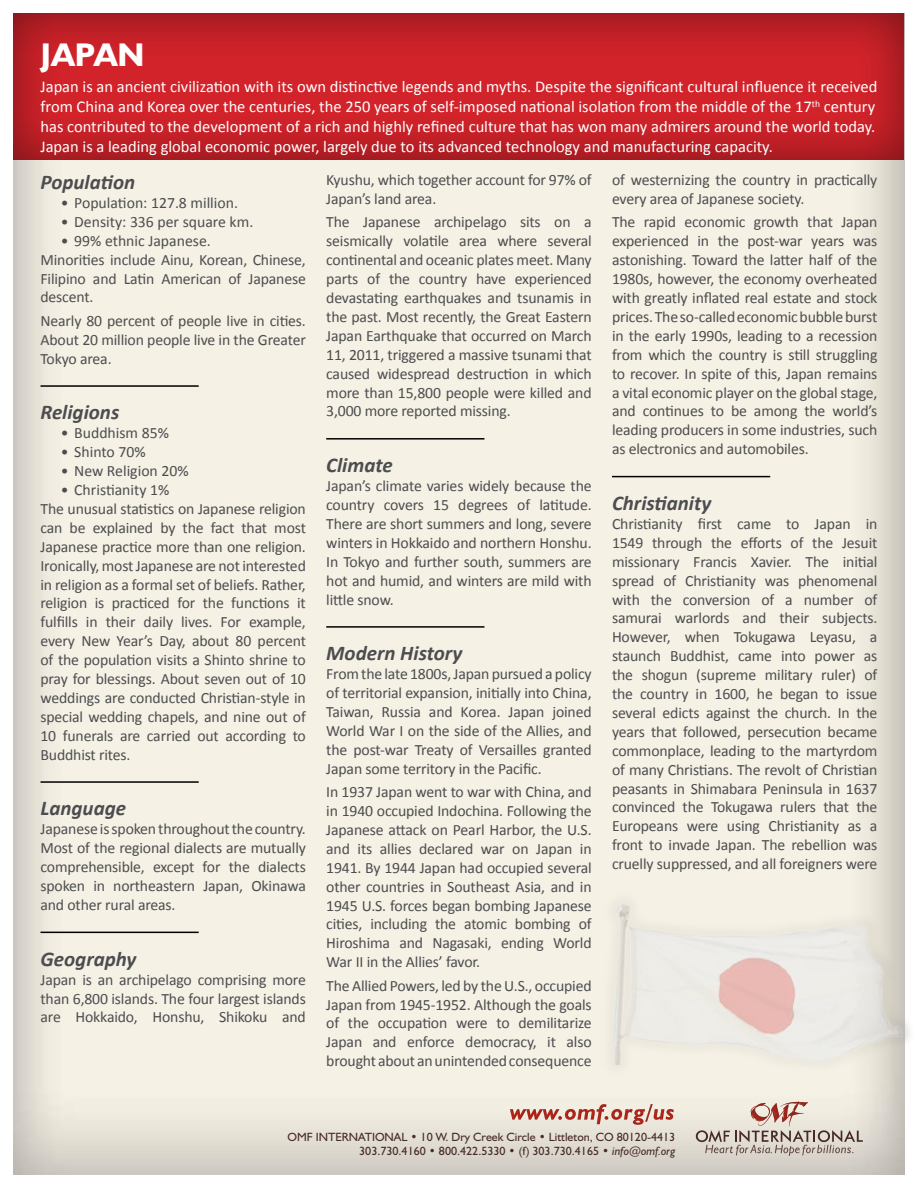
<style>
.page{position:relative;width:918px;height:1188px;background:#fff}
.page>*{position:absolute;margin:0;border:0;box-sizing:border-box;transform-origin:0 0}
.t1{font:700 33px "Humanist 521 BT";color:#fff}
.t2{font:italic 700 21px "Calibri";color:#4d4d4f}
.t3{font:16.5px/19.8px "Calibri";color:#fff}
.t4{font:15.75px/18.9px "Calibri";letter-spacing:-.01em;color:#4d4d4f;text-align:justify}
.t5{font:12px/14.4px "Humanist 521 BT";color:#472a2b;text-align:right}
.s1{font-style:italic}
</style>
<div class="page">
<svg style="left:696px;top:1101px;width:167px;height:55px"></svg>
<svg style="left:510px;top:1104px;width:164px;height:21px"></svg>
<div style="left:12px;top:13px;width:894px;height:149px;background:#000;opacity:.46"></div>
<div style="left:600px;top:889px;width:317px;height:190px;background:#000;opacity:.15"></div>
<img style="left:614px;top:902px;width:289px;height:163px">
<hr style="left:40px;top:385px;width:159px;height:2px;background:#000">
<hr style="left:40px;top:781px;width:159px;height:2px;background:#000">
<hr style="left:40px;top:932px;width:159px;height:1px;background:#000">
<hr style="left:326px;top:438px;width:158px;height:2px;background:#000">
<hr style="left:326px;top:626px;width:158px;height:2px;background:#000">
<hr style="left:612px;top:476px;width:158px;height:1px;background:#000">
<h1 class="t1" style="left:40px;top:34px;width:106px">JAPAN</h1>
<p class="t3" style="left:40px;top:77px;width:838px">Japan is an ancient civilization with its own distinctive legends and myths. Despite the significant cultural influence it received from China and Korea over the centuries, the 250 years of self-imposed national isolation from the middle of the 17<sup>th</sup> century has contributed to the development of a rich and highly refined culture that has won many admirers around the world today.<br>Japan is a leading global economic power, largely due to its advanced technology and manufacturing capacity.</p>
<h2 class="t2" style="left:40px;top:169px;width:96px">Population</h2>
<p class="t4" style="left:61px;top:193px;width:179px">• Population: 127.8 million.</p>
<p class="t4" style="left:61px;top:212px;width:194px">• Density: 336 per square km.</p>
<p class="t4" style="left:40px;top:231px;width:267px;text-align:left;text-indent:20px">• 99% ethnic Japanese.<br>Minorities include Ainu, Korean, Chinese,<br>Filipino and Latin American of Japanese descent.</p>
<p class="t4" style="left:40px;top:311px;width:267px">Nearly 80 percent of people live in cities.<br>About 20 million people live in the Greater Tokyo area.</p>
<h2 class="t2" style="left:40px;top:399px;width:80px">Religions</h2>
<p class="t4" style="left:61px;top:424px;width:110px">• Buddhism 85%</p>
<p class="t4" style="left:61px;top:443px;width:86px">• Shinto 70%</p>
<p class="t4" style="left:61px;top:462px;width:129px">• New Religion 20%</p>
<p class="t4" style="left:40px;top:480px;width:267px;text-align:left;text-indent:20px">• Christianity 1%<br>The unusual statistics on Japanese religion can be explained by the fact that most Japanese practice more than one religion.<br>Ironically, most Japanese are not interested in religion as a formal set of beliefs. Rather, religion is practiced for the functions it fulfills in their daily lives. For example, every New Year’s Day, about 80 percent of the population visits a Shinto shrine to pray for blessings. About seven out of 10 weddings are conducted Christian-style in special wedding chapels, and nine out of 10 funerals are carried out according to Buddhist rites.</p>
<p class="t4" style="left:326px;top:171px;width:267px">Kyushu, which together account for 97% of<br>Japan’s land area.</p>
<p class="t4" style="left:326px;top:213px;width:267px">The Japanese archipelago sits on a seismically volatile area where several continental and oceanic plates meet. Many parts of the country have experienced devastating earthquakes and tsunamis in the past. Most recently, the Great Eastern Japan Earthquake that occurred on March 11, 2011, triggered a massive tsunami that caused widespread destruction in which more than 15,800 people were killed and 3,000 more reported missing.</p>
<h2 class="t2" style="left:326px;top:452px;width:68px">Climate</h2>
<p class="t4" style="left:326px;top:477px;width:267px">Japan’s climate varies widely because the country covers 15 degrees of latitude.<br>There are short summers and long, severe winters in Hokkaido and northern Honshu.<br>In Tokyo and further south, summers are hot and humid, and winters are mild with little snow.</p>
<p class="t4" style="left:612px;top:171px;width:267px">of westernizing the country in practically every area of Japanese society.</p>
<p class="t4" style="left:612px;top:213px;width:267px">The rapid economic growth that Japan experienced in the post-war years was astonishing. Toward the latter half of the 1980s, however, the economy overheated with greatly inflated real estate and stock prices. The so-called economic bubble burst in the early 1990s, leading to a recession from which the country is still struggling to recover. In spite of this, Japan remains a vital economic player on the global stage, and continues to be among the world’s leading producers in some industries, such as electronics and automobiles.</p>
<h2 class="t2" style="left:612px;top:490px;width:101px">Christianity</h2>
<p class="t4" style="left:612px;top:514px;width:267px">Christianity first came to Japan in 1549 through the efforts of the Jesuit missionary Francis Xavier. The initial spread of Christianity was phenomenal with the conversion of a number of samurai warlords and their subjects.<br>However, when Tokugawa Leyasu, a staunch Buddhist, came into power as the shogun (supreme military ruler) of the country in 1600, he began to issue several edicts against the church. In the years that followed, persecution became commonplace, leading to the martyrdom of many Christians. The revolt of Christian peasants in Shimabara Peninsula in 1637 convinced the Tokugawa rulers that the Europeans were using Christianity as a front to invade Japan. The rebellion was cruelly suppressed, and all foreigners were</p>
<h2 class="t2" style="left:326px;top:640px;width:138px">Modern History</h2>
<p class="t4" style="left:326px;top:665px;width:267px">From the late 1800s, Japan pursued a policy of territorial expansion, initially into China, Taiwan, Russia and Korea. Japan joined World War I on the side of the Allies, and the post-war Treaty of Versailles granted Japan some territory in the Pacific.</p>
<p class="t4" style="left:326px;top:783px;width:267px">In 1937 Japan went to war with China, and in 1940 occupied Indochina. Following the Japanese attack on Pearl Harbor, the U.S. and its allies declared war on Japan in 1941. By 1944 Japan had occupied several other countries in Southeast Asia, and in 1945 U.S. forces began bombing Japanese cities, including the atomic bombing of Hiroshima and Nagasaki, ending World War II in the Allies’ favor.</p>
<p class="t4" style="left:326px;top:976px;width:267px">The Allied Powers, led by the U.S., occupied Japan from 1945-1952. Although the goals of the occupation were to demilitarize Japan and enforce democracy, it also brought about an unintended consequence</p>
<h2 class="t2" style="left:40px;top:795px;width:87px">Language</h2>
<p class="t4" style="left:40px;top:820px;width:267px">Japanese is spoken throughout the country.<br>Most of the regional dialects are mutually comprehensible, except for the dialects spoken in northeastern Japan, Okinawa and other rural areas.</p>
<h2 class="t2" style="left:40px;top:945px;width:98px">Geography</h2>
<p class="t4" style="left:40px;top:970px;width:267px">Japan is an archipelago comprising more than 6,800 islands. The four largest islands are Hokkaido, Honshu, Shikoku and</p>
<p class="t5" style="left:287px;top:1129px;width:389px">OMF INTERNATIONAL • 10 W. Dry Creek Circle • Littleton, CO 80120-4413<br>303.730.4160 • 800.422.5330 • (f) 303.730.4165 • <span class="s1">info@omf.org</span></p>
</div>
